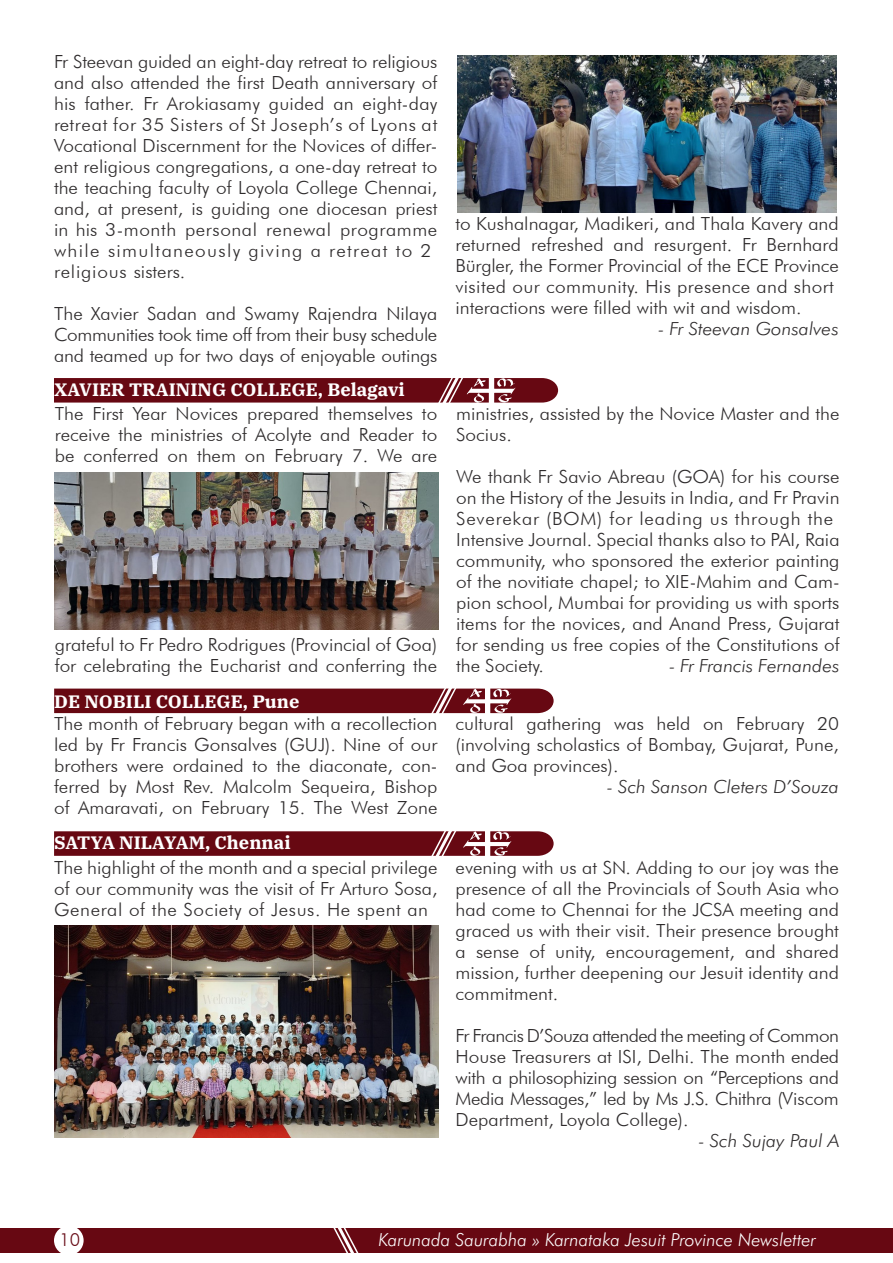
<style>
.page{position:relative;width:893px;height:1263px;background:#fff}
.page>*{position:absolute;margin:0;border:0;box-sizing:border-box;transform-origin:0 0}
.t1{font:300 18.15px/21px "Futura BT";color:#2e2b2c;text-align:justify;scale:1.05 1}
.t2{font:italic 300 18.15px "Futura BT";color:#2e2b2c;scale:1.05 1}
.t3{font:300 18.15px "Futura BT";letter-spacing:.04em;color:#2e2b2c;scale:1.05 1}
.t4{font:700 18px "IBM Plex Serif";color:#fff}
.t5{font:italic 300 18px "Futura BT";color:#fff}
.t6{font:300 18px "Futura BT";color:#670a15}
</style>
<div class="page">
<svg style="left:504px;top:1252px;width:30px;height:1px"></svg>
<svg style="left:809px;top:1225px;width:30px;height:30px"></svg>
<div style="left:0;top:1228px;width:893px;height:24px;background:#670812"></div>
<svg style="left:331px;top:1228px;width:30px;height:25px"></svg>
<div style="left:54px;top:1225px;width:30px;height:30px;background:#fff;border-radius:50%"></div>
<svg style="left:54px;top:378px;width:504px;height:25px;background:#721a23"></svg>
<img style="left:458px;top:55px;width:379px;height:157px">
<img style="left:55px;top:472px;width:383px;height:157px">
<img style="left:55px;top:925px;width:383px;height:212px">
<svg style="left:54px;top:688px;width:500px;height:26px;background:#77232c"></svg>
<svg style="left:54px;top:831px;width:500px;height:25px;background:#721a23"></svg>
<p class="t1" style="left:54px;top:51px;width:367px">Fr Steevan guided an eight-day retreat to religious and also attended the first Death anniversary of his father. Fr Arokiasamy guided an eight-day retreat for 35 Sisters of St Joseph’s of Lyons at Vocational Discernment for the Novices of differ&shy;ent religious congregations, a one-day retreat to the teaching faculty of Loyola College Chennai, and, at present, is guiding one diocesan priest in his 3-month personal renewal programme while simultaneously giving a retreat to 2</p>
<p class="t3" style="left:54px;top:260px;width:127px">religious sisters.</p>
<p class="t1" style="left:54px;top:303px;width:367px">The Xavier Sadan and Swamy Rajendra Nilaya Communities took time off from their busy schedule and teamed up for two days of enjoyable outings</p>
<p class="t4" style="left:54px;top:375px;width:352px">XAVIER TRAINING COLLEGE, Belagavi</p>
<p class="t1" style="left:55px;top:403px;width:366px">The First Year Novices prepared themselves to receive the ministries of Acolyte and Reader to be conferred on them on February 7. We are</p>
<p class="t1" style="left:55px;top:634px;width:366px">grateful to Fr Pedro Rodrigues (Provincial of Goa) for celebrating the Eucharist and conferring the</p>
<p class="t4" style="left:54px;top:687px;width:247px">DE NOBILI COLLEGE, Pune</p>
<p class="t1" style="left:455px;top:213px;width:367px;text-align:left">to Kushalnagar, Madikeri, and Thala Kavery and returned refreshed and resurgent. Fr Bernhard Bürgler, the Former Provincial of the ECE Province visited our community. His presence and short interactions were filled with wit and wisdom.</p>
<p class="t2" style="left:658px;top:317px;width:173px">- Fr Steevan Gonsalves</p>
<p class="t1" style="left:456px;top:403px;width:367px">ministries, assisted by the Novice Master and the<br>Socius.</p>
<p class="t1" style="left:456px;top:466px;width:367px">We thank Fr Savio Abreau (GOA) for his course on the History of the Jesuits in India, and Fr Pravin Severekar (BOM) for leading us through the</p>
<p class="t1" style="left:456px;top:529px;width:367px">Intensive Journal. Special thanks also to PAI, Raia community, who sponsored the exterior painting of the novitiate chapel; to XIE-Mahim and Cam&shy;pion school, Mumbai for providing us with sports items for the novices, and Anand Press, Gujarat for sending us free copies of the Constitutions of the Society.</p>
<p class="t2" style="left:669px;top:654px;width:163px">- Fr Francis Fernandes</p>
<p class="t1" style="left:54px;top:713px;width:367px">The month of February began with a recollection led by Fr Francis Gonsalves (GUJ). Nine of our brothers were ordained to the diaconate, con&shy;ferred by Most Rev. Malcolm Sequeira, Bishop of Amaravati, on February 15. The West Zone</p>
<p class="t1" style="left:455px;top:713px;width:367px">cultural gathering was held on February 20 (involving scholastics of Bombay, Gujarat, Pune, and Goa provinces).</p>
<p class="t2" style="left:607px;top:775px;width:222px">- Sch Sanson Cleters D’Souza</p>
<p class="t4" style="left:54px;top:829px;width:238px">SATYA NILAYAM, Chennai</p>
<p class="t1" style="left:54px;top:857px;width:367px">The highlight of the month and a special privilege of our community was the visit of Fr Arturo Sosa, General of the Society of Jesus. He spent an</p>
<p class="t1" style="left:456px;top:857px;width:367px">evening with us at SN. Adding to our joy was the presence of all the Provincials of South Asia who had come to Chennai for the JCSA meeting and graced us with their visit. Their presence brought a sense of unity, encouragement, and shared mission, further deepening our Jesuit identity and commitment.</p>
<p class="t1" style="left:456px;top:1025px;width:367px">Fr Francis D’Souza attended the meeting of Common House Treasurers at ISI, Delhi. The month ended with a philosophizing session on “Perceptions and Media Messages,” led by Ms J.S. Chithra (Viscom Department, Loyola College).</p>
<p class="t2" style="left:699px;top:1129px;width:135px">- Sch Sujay Paul A</p>
<p class="t6" style="left:60px;top:1229px;width:22px">10</p>
<p class="t5" style="left:379px;top:1229px;width:439px">Karunada Saurabha » Karnataka Jesuit Province Newsletter</p>
</div>
